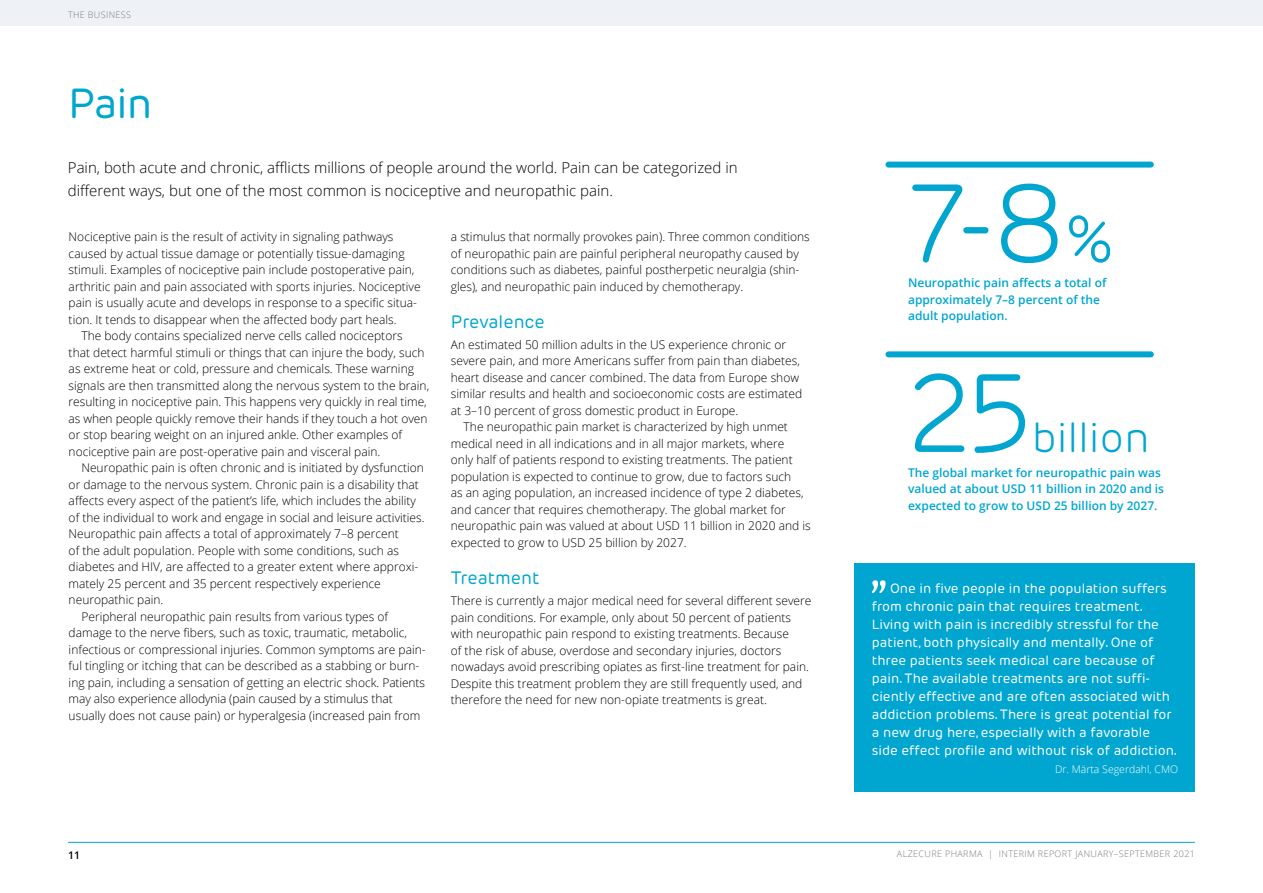
<style>
.page{position:relative;width:1263px;height:893px;background:#fff}
.page>*{position:absolute;margin:0;border:0;box-sizing:border-box;transform-origin:0 0}
.t1{font:300 111px "Rubrik New";color:#00a6d0}
.t2{font:300 42px "Rubrik New";letter-spacing:-.005em;color:#00a6d0}
.t3{font:42px "Rubrik New";color:#00a6d0}
.t4{font:18px "Rubrik New";color:#00a6d0}
.t5{font:300 15px/22.5px "Open Sans";color:#000}
.t6{font:13.5px/18px "Rubrik New";color:#fff}
.t7{font:300 12px/16.5px "Open Sans";color:#000}
.t8{font:600 12px/16.5px "Open Sans";color:#00a6d0}
.t9{font:300 10.5px "Open Sans";color:#fff}
.t10{font:600 10.5px "Open Sans";color:#000}
.t11{font:300 9px "Open Sans";letter-spacing:.04em;color:#7c7b7b}
.s1{font-size:66px}
</style>
<div class="page">
<hr style="left:68px;top:842px;width:1127px;height:1px;background:#00a6d0">
<div style="left:0;top:0;width:1263px;height:26px;background:#eef2f7"></div>
<div style="left:888px;top:162px;width:263px;height:6px;background:#00a6d0"></div>
<div style="left:888px;top:351px;width:263px;height:6px;background:#00a6d0"></div>
<div style="left:855px;top:563px;width:340px;height:229px;background:#00a6d0"></div>
<svg style="left:872px;top:580px;width:13px;height:13px"></svg>
<p class="t11" style="left:68px;top:8px;width:65px">THE BUSINESS</p>
<h2 class="t3" style="left:68px;top:78px;width:86px">Pain</h2>
<p class="t5" style="left:68px;top:156px;width:671px">Pain, both acute and chronic, afflicts millions of people around the world. Pain can be categorized in different ways, but one of the most common is nociceptive and neuropathic pain.</p>
<p class="t7" style="left:69px;top:228px;width:326px">Nociceptive pain is the result of activity in signaling pathways</p>
<p class="t7" style="left:69px;top:245px;width:337px">caused by actual tissue damage or potentially tissue-damaging</p>
<p class="t7" style="left:69px;top:261px;width:347px">stimuli. Examples of nociceptive pain include postoperative pain,</p>
<p class="t7" style="left:69px;top:278px;width:354px">arthritic pain and pain associated with sports injuries. Nociceptive</p>
<p class="t7" style="left:69px;top:294px;width:350px">pain is usually acute and develops in response to a specific situa-</p>
<p class="t7" style="left:69px;top:311px;width:330px">tion. It tends to disappear when the affected body part heals.</p>
<p class="t7" style="left:81px;top:327px;width:323px">The body contains specialized nerve cells called nociceptors</p>
<p class="t7" style="left:69px;top:344px;width:357px">that detect harmful stimuli or things that can injure the body, such</p>
<p class="t7" style="left:69px;top:360px;width:347px">as extreme heat or cold, pressure and chemicals. These warning</p>
<p class="t7" style="left:69px;top:377px;width:362px">signals are then transmitted along the nervous system to the brain,</p>
<p class="t7" style="left:69px;top:393px;width:360px">resulting in nociceptive pain. This happens very quickly in real time,</p>
<p class="t7" style="left:69px;top:410px;width:360px">as when people quickly remove their hands if they touch a hot oven</p>
<p class="t7" style="left:69px;top:426px;width:335px">or stop bearing weight on an injured ankle. Other examples of</p>
<p class="t7" style="left:69px;top:443px;width:313px">nociceptive pain are post-operative pain and visceral pain.</p>
<p class="t7" style="left:81px;top:459px;width:344px">Neuropathic pain is often chronic and is initiated by dysfunction</p>
<p class="t7" style="left:69px;top:476px;width:352px">or damage to the nervous system. Chronic pain is a disability that</p>
<p class="t7" style="left:69px;top:492px;width:349px">affects every aspect of the patient’s life, which includes the ability</p>
<p class="t7" style="left:69px;top:509px;width:357px">of the individual to work and engage in social and leisure activities.</p>
<p class="t7" style="left:69px;top:525px;width:332px">Neuropathic pain affects a total of approximately 7–8 percent</p>
<p class="t7" style="left:69px;top:542px;width:332px">of the adult population. People with some conditions, such as</p>
<p class="t7" style="left:69px;top:558px;width:351px">diabetes and HIV, are affected to a greater extent where approxi-</p>
<p class="t7" style="left:69px;top:575px;width:314px">mately 25 percent and 35 percent respectively experience</p>
<p class="t7" style="left:69px;top:591px;width:96px">neuropathic pain.</p>
<p class="t7" style="left:81px;top:608px;width:308px">Peripheral neuropathic pain results from various types of</p>
<p class="t7" style="left:69px;top:624px;width:340px">damage to the nerve fibers, such as toxic, traumatic, metabolic,</p>
<p class="t7" style="left:69px;top:641px;width:359px">infectious or compressional injuries. Common symptoms are pain-</p>
<p class="t7" style="left:69px;top:657px;width:352px">ful tingling or itching that can be described as a stabbing or burn-</p>
<p class="t7" style="left:69px;top:674px;width:358px">ing pain, including a sensation of getting an electric shock. Patients</p>
<p class="t7" style="left:69px;top:690px;width:326px">may also experience allodynia (pain caused by a stimulus that</p>
<p class="t7" style="left:69px;top:707px;width:353px">usually does not cause pain) or hyperalgesia (increased pain from</p>
<p class="t7" style="left:451px;top:228px;width:360px">a stimulus that normally provokes pain). Three common conditions of neuropathic pain are painful peripheral neuropathy caused by conditions such as diabetes, painful postherpetic neuralgia (shin&shy;gles), and neuropathic pain induced by chemotherapy.</p>
<h3 class="t4" style="left:451px;top:311px;width:96px">Prevalence</h3>
<p class="t7" style="left:451px;top:336px;width:353px">An estimated 50 million adults in the US experience chronic or severe pain, and more Americans suffer from pain than diabetes, heart disease and cancer combined. The data from Europe show similar results and health and socioeconomic costs are estimated at 3–10 percent of gross domestic product in Europe.</p>
<p class="t7" style="left:451px;top:418px;width:361px;text-indent:13px">The neuropathic pain market is characterized by high unmet medical need in all indications and in all major markets, where<br>only half of patients respond to existing treatments. The patient population is expected to continue to grow, due to factors such<br>as an aging population, an increased incidence of type 2 diabetes, and cancer that requires chemotherapy. The global market for neuropathic pain was valued at about USD 11 billion in 2020 and is expected to grow to USD 25 billion by 2027.</p>
<h3 class="t4" style="left:451px;top:567px;width:90px">Treatment</h3>
<p class="t7" style="left:451px;top:592px;width:362px">There is currently a major medical need for several different severe pain conditions. For example, only about 50 percent of patients with neuropathic pain respond to existing treatments. Because<br>of the risk of abuse, overdose and secondary injuries, doctors nowadays avoid prescribing opiates as first-line treatment for pain.<br>Despite this treatment problem they are still frequently used, and therefore the need for new non-opiate treatments is great.</p>
<h1 class="t1" style="left:908px;top:159px;width:206px">7-8<span class="s1">%</span></h1>
<p class="t8" style="left:908px;top:274px;width:200px">Neuropathic pain affects a total of approximately 7–8 percent of the adult population.</p>
<h1 class="t1" style="left:908px;top:349px;width:126px">25</h1>
<h2 class="t2" style="left:1032px;top:413px;width:119px">billion</h2>
<p class="t8" style="left:908px;top:464px;width:258px">The global market for neuropathic pain was valued at about USD 11 billion in 2020 and is expected to grow to USD 25 billion by 2027.</p>
<p class="t6" style="left:872px;top:580px;width:306px;text-indent:18px">One in five people in the population suffers from chronic pain that requires treatment.<br>Living with pain is incredibly stressful for the patient, both physically and mentally. One of three patients seek medical care because of pain. The available treatments are not suffi&shy;ciently effective and are often associated with addiction problems. There is great potential for a new drug here, especially with a favorable side effect profile and without risk of addiction.</p>
<p class="t9" style="left:1055px;top:762px;width:125px">Dr. Märta Segerdahl, CMO</p>
<p class="t10" style="left:68px;top:847px;width:13px">11</p>
<p class="t11" style="left:897px;top:848px;width:299px">ALZECURE PHARMA | INTERIM REPORT JANUARY–SEPTEMBER 2021</p>
</div>
